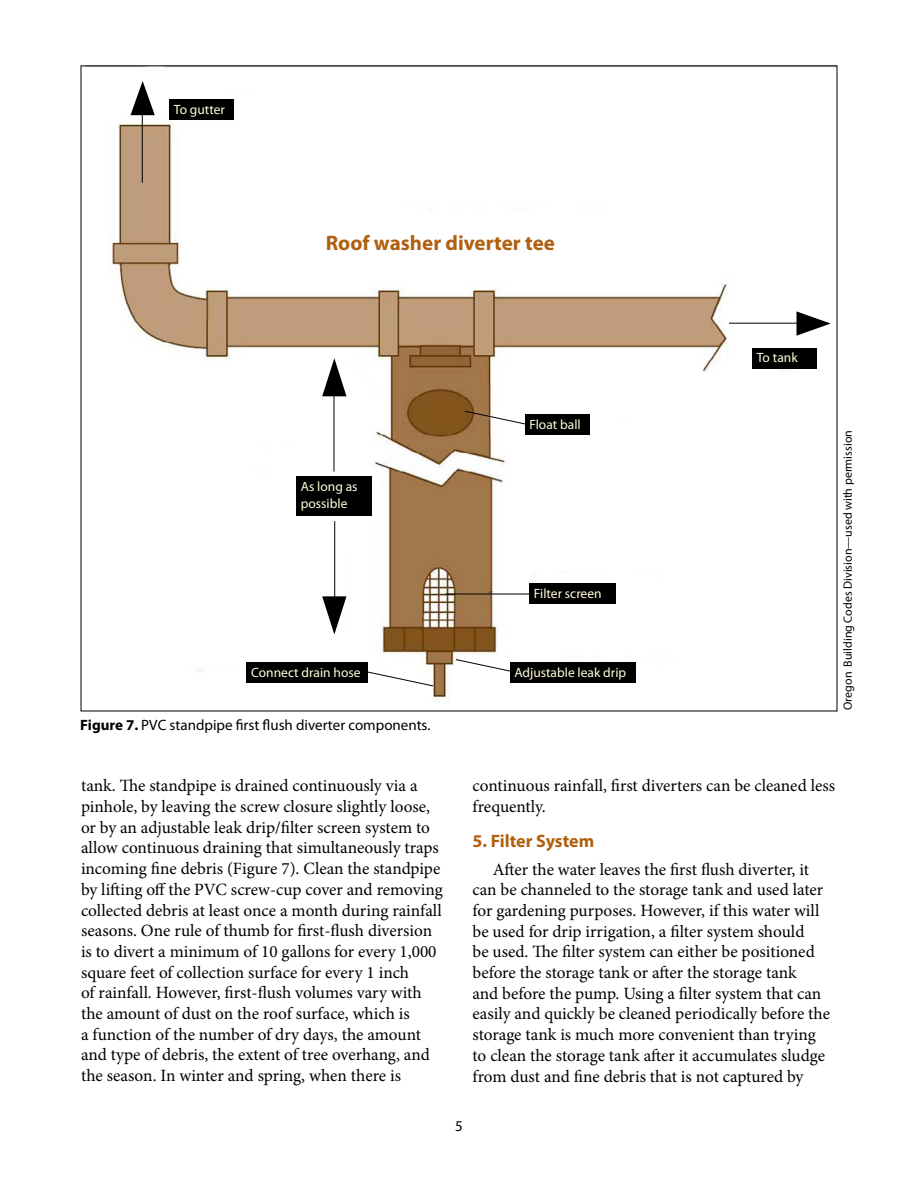
<style>
.page{position:relative;width:918px;height:1188px;background:#fff}
.page>*{position:absolute;margin:0;border:0;box-sizing:border-box;transform-origin:0 0}
.t1{font:700 21px "Myriad Pro";color:#b06010}
.Subhead_2{font:700 18px "Myriad Pro";color:#b06010}
.Body_text{font:17.25px/20.7px "Minion Pro";letter-spacing:-.005em;color:#000}
.t2{font:15px "Myriad Pro";color:#000}
.t3{font:13.5px/16.2px "Myriad Pro";color:#fffcd9}
.t4{font:12px "Myriad Pro";color:#000}
.s1{font-weight:700}
</style>
<div class="page">
<img style="left:109px;top:115px;width:687px;height:587px">
<hr style="left:729px;top:323px;width:85px;height:1px;background:#000">
<svg style="left:796px;top:311px;width:35px;height:25px"></svg>
<svg style="left:363px;top:670px;width:71px;height:17px"></svg>
<svg style="left:455px;top:659px;width:71px;height:16px"></svg>
<svg style="left:464px;top:410px;width:71px;height:17px"></svg>
<hr style="left:446px;top:594px;width:83px;height:1px;background:#000">
<hr style="left:142px;top:98px;width:1px;height:85px;background:#000">
<svg style="left:130px;top:81px;width:25px;height:34px"></svg>
<hr style="left:334px;top:377px;width:1px;height:95px;background:#000">
<svg style="left:322px;top:358px;width:24px;height:38px"></svg>
<hr style="left:334px;top:521px;width:1px;height:94px;background:#000">
<svg style="left:322px;top:596px;width:24px;height:38px"></svg>
<div style="left:752px;top:348px;width:65px;height:21px;background:#000"></div>
<div style="left:169px;top:99px;width:65px;height:21px;background:#000"></div>
<div style="left:529px;top:584px;width:87px;height:20px;background:#000"></div>
<div style="left:247px;top:662px;width:121px;height:21px;background:#000"></div>
<div style="left:296px;top:477px;width:76px;height:39px;background:#000"></div>
<div style="left:510px;top:662px;width:125px;height:21px;background:#000"></div>
<div style="left:525px;top:414px;width:65px;height:21px;background:#000"></div>
<p class="t3" style="left:174px;top:101px;width:53px">To gutter</p>
<p class="t1" style="left:326px;top:229px;width:231px">Roof washer diverter tee</p>
<p class="t3" style="left:757px;top:350px;width:42px">To tank</p>
<p class="t3" style="left:301px;top:479px;width:58px">As long as possible</p>
<p class="t3" style="left:251px;top:664px;width:111px">Connect drain hose</p>
<p class="t2" style="left:80px;top:715px;width:352px"><span class="s1">Figure 7.</span> PVC standpipe first flush diverter components.</p>
<p class="t3" style="left:529px;top:416px;width:53px">Float ball</p>
<p class="t3" style="left:534px;top:585px;width:69px">Filter screen</p>
<p class="t3" style="left:514px;top:664px;width:113px">Adjustable leak drip</p>
<p class="t4" style="left:840px;top:710px;width:281px;rotate:-90deg">Oregon Building Codes Division—used with permission</p>
<p class="Body_text" style="left:81px;top:776px;width:363px">tank. The standpipe is drained continuously via a pinhole, by leaving the screw closure slightly loose, or by an adjustable leak drip/filter screen system to allow continuous draining that simultaneously traps incoming fine debris (Figure 7). Clean the standpipe by lifting off the PVC screw-cup cover and removing collected debris at least once a month during rainfall seasons. One rule of thumb for first-flush diversion is to divert a minimum of 10 gallons for every 1,000 square feet of collection surface for every 1 inch<br>of rainfall. However, first-flush volumes vary with the amount of dust on the roof surface, which is<br>a function of the number of dry days, the amount and type of debris, the extent of tree overhang, and the season. In winter and spring, when there is</p>
<p class="Body_text" style="left:472px;top:776px;width:364px">continuous rainfall, first diverters can be cleaned less frequently.</p>
<h3 class="Subhead_2" style="left:472px;top:829px;width:123px">5. Filter System</h3>
<p class="Body_text" style="left:472px;top:859px;width:359px;text-indent:20px">After the water leaves the first flush diverter, it can be channeled to the storage tank and used later for gardening purposes. However, if this water will be used for drip irrigation, a filter system should<br>be used. The filter system can either be positioned before the storage tank or after the storage tank<br>and before the pump. Using a filter system that can easily and quickly be cleaned periodically before the storage tank is much more convenient than trying to clean the storage tank after it accumulates sludge from dust and fine debris that is not captured by</p>
<p class="t2" style="left:455px;top:1117px;width:9px">5</p>
</div>
